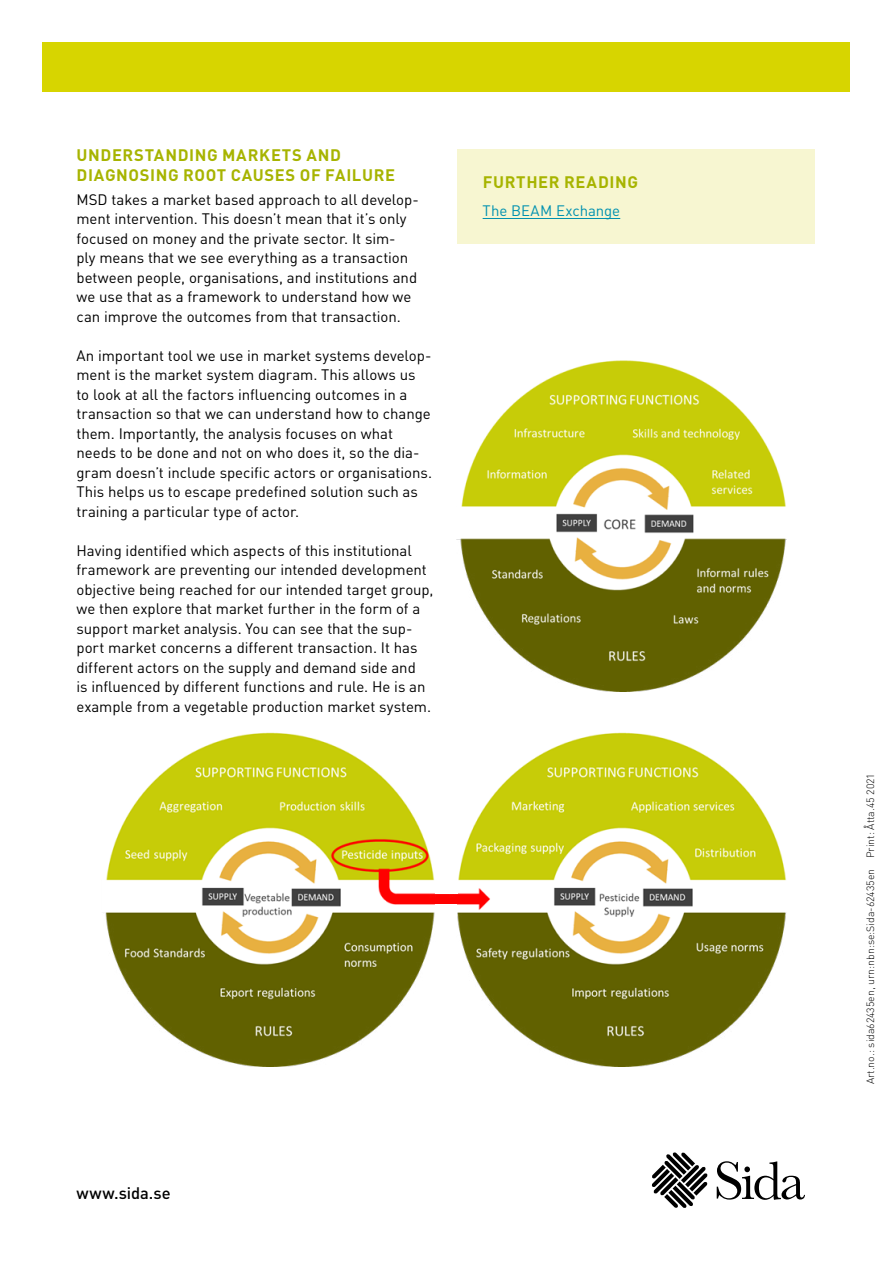
<style>
.page{position:relative;width:893px;height:1263px;background:#fff}
.page>*{position:absolute;margin:0;border:0;box-sizing:border-box;transform-origin:0 0}
.t1{font:700 16.5px/19.5px "DIN Pro";letter-spacing:.04em;color:#a7b400}
.t2{font:500 16.5px "DIN Pro";letter-spacing:-.005em;color:#000}
.t3{font:15px/19.5px "DIN Pro";letter-spacing:-.005em;color:#000}
.t4{font:15px "DIN Pro";letter-spacing:-.005em;color:#0091b0}
.t5{font:300 10.5px "DIN Pro";color:#000}
</style>
<div class="page">
<svg style="left:652px;top:1152px;width:56px;height:56px"></svg>
<svg style="left:717px;top:1161px;width:88px;height:39px"></svg>
<div style="left:43px;top:43px;width:807px;height:49px;background:#d7d500"></div>
<img style="left:456px;top:360px;width:330px;height:331px">
<img style="left:105px;top:732px;width:682px;height:334px">
<div style="left:435px;top:726px;width:23px;height:167px;background:#fff"></div>
<div style="left:435px;top:905px;width:22px;height:25px;background:#fff"></div>
<div style="left:457px;top:149px;width:358px;height:94px;background:#f7f6d1"></div>
<hr style="left:483px;top:218px;width:137px;height:1px;background:#0091b0">
<p class="t1" style="left:77px;top:145px;width:320px">UNDERSTANDING MARKETS AND<br>DIAGNOSING ROOT CAUSES OF FAILURE</p>
<p class="t3" style="left:76px;top:189px;width:344px">MSD takes a market based approach to all develop&shy;ment intervention. This doesn’t mean that it’s only focused on money and the private sector. It sim-<br>ply means that we see everything as a transaction between people, organisations, and institutions and we use that as a framework to understand how we can improve the outcomes from that transaction.</p>
<p class="t3" style="left:76px;top:345px;width:357px">An important tool we use in market systems develop&shy;ment is the market system diagram. This allows us to look at all the factors influencing outcomes in a transaction so that we can understand how to change them. Importantly, the analysis focuses on what needs to be done and not on who does it, so the dia&shy;gram doesn’t include specific actors or organisations.<br>This helps us to escape predefined solution such as training a particular type of actor.</p>
<p class="t3" style="left:76px;top:540px;width:358px">Having identified which aspects of this institutional framework are preventing our intended development objective being reached for our intended target group, we then explore that market further in the form of a support market analysis. You can see that the sup&shy;port market concerns a different transaction. It has different actors on the supply and demand side and<br>is influenced by different functions and rule. He is an example from a vegetable production market system.</p>
<p class="t1" style="left:483px;top:172px;width:157px">FURTHER READING</p>
<p class="t4" style="left:483px;top:201px;width:139px">The BEAM Exchange</p>
<p class="t2" style="left:76px;top:1182px;width:96px">www.sida.se</p>
<p class="t5" style="left:863px;top:1084px;width:313px;rotate:-90deg">Art.no.: sida62435en, urn:nbn:se:Sida-62435en Print: Åtta.45 2021</p>
</div>
